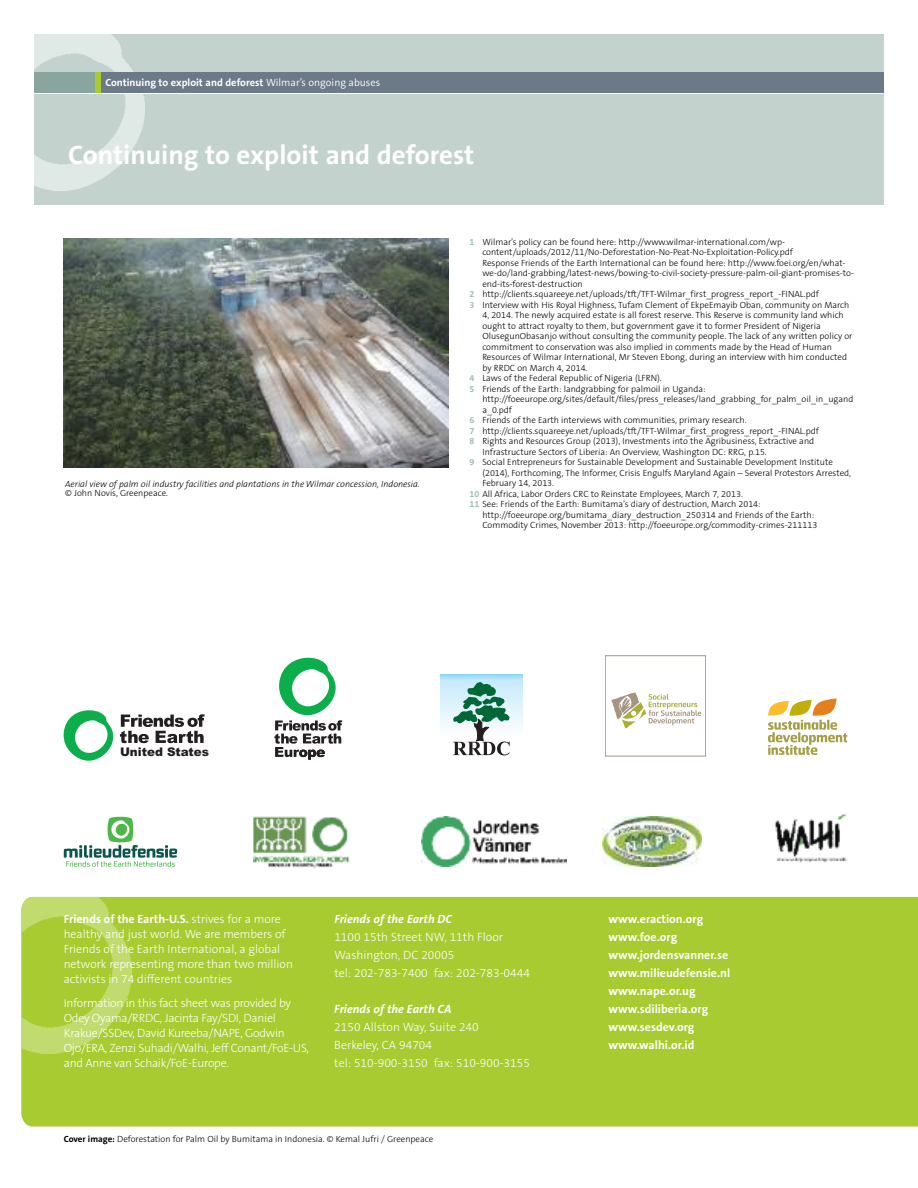
<style>
.page{position:relative;width:918px;height:1188px;background:#fff}
.page>*{position:absolute;margin:0;border:0;box-sizing:border-box;transform-origin:0 0}
.t1{font:700 27px "The Sans B7";color:#fff}
.t2{font:300 12px/15px "The Sans B3";letter-spacing:-.005em;color:#fff}
.t3{font:700 12px/18px "The Sans B7";color:#fff}
.t4{font:italic 700 12px "The Sans B7";color:#fff}
.t5{font:900 11.85px "Arial";color:#231f20}
.t6{font:700 10.5px "The Sans B7";color:#fff}
.t7{font:300 9px "The Sans B3";color:#000}
.t8{font:italic 300 9px "The Sans B3";color:#000}
.s1{font-family:"The Sans B4";font-weight:300}
.s2{font-family:"The Sans B7";font-weight:700;color:#a6bcb6}
.s3{font-family:"The Sans B3";font-weight:300}
.s4{font-family:"The Sans B7";font-weight:700}
</style>
<div class="page">
<div style="left:34px;top:34px;width:850px;height:170px;background:#c4d2ce"></div>
<img style="left:34px;top:34px;width:111px;height:156px">
<div style="left:34px;top:72px;width:850px;height:22px;background:#6c7987"></div>
<div style="left:34px;top:72px;width:66px;height:22px;background:#88a59e"></div>
<div style="left:95px;top:72px;width:6px;height:22px;background:#a7cb30"></div>
<hr style="left:34px;top:93px;width:850px;height:1px;background:#fff">
<svg style="left:64px;top:817px;width:113px;height:50px"></svg>
<svg style="left:64px;top:710px;width:49px;height:51px"></svg>
<svg style="left:120px;top:714px;width:85px;height:29px"></svg>
<img style="left:253px;top:816px;width:96px;height:51px">
<img style="left:775px;top:813px;width:73px;height:50px">
<img style="left:603px;top:817px;width:99px;height:49px">
<svg style="left:440px;top:674px;width:83px;height:54px;background:#ccecfa"></svg>
<svg style="left:453px;top:682px;width:57px;height:73px"></svg>
<div style="left:605px;top:656px;width:101px;height:100px;border:1px solid #a59484"></div>
<svg style="left:611px;top:692px;width:90px;height:37px"></svg>
<img style="left:422px;top:817px;width:145px;height:49px">
<svg style="left:274px;top:658px;width:68px;height:102px"></svg>
<div style="left:21px;top:897px;width:897px;height:230px;background:#a7cb30"></div>
<img style="left:21px;top:897px;width:111px;height:156px">
<svg style="left:768px;top:698px;width:79px;height:57px"></svg>
<img style="left:64px;top:238px;width:384px;height:230px">
<p class="t6" style="left:105px;top:77px;width:276px">Continuing to exploit and deforest <span class="s1">Wilmar’s ongoing abuses</span></p>
<h1 class="t1" style="left:68px;top:140px;width:408px">Continuing to exploit and deforest</h1>
<p class="t8" style="left:65px;top:479px;width:356px">Aerial view of palm oil industry facilities and plantations in the Wilmar concession, Indonesia.</p>
<p class="t7" style="left:65px;top:488px;width:104px">© John Novis, Greenpeace.</p>
<p class="t7" style="left:470px;top:237px;width:317px"><span class="s2">1</span> Wilmar’s policy can be found here: http://www.wilmar-international.com/wp-</p>
<p class="t7" style="left:482px;top:248px;width:312px">content/uploads/2012/11/No-Deforestation-No-Peat-No-Exploitation-Policy.pdf</p>
<p class="t7" style="left:482px;top:258px;width:365px">Response Friends of the Earth International can be found here: http://www.foei.org/en/what-</p>
<p class="t7" style="left:482px;top:269px;width:373px">we-do/land-grabbing/latest-news/bowing-to-civil-society-pressure-palm-oil-giant-promises-to-</p>
<p class="t7" style="left:482px;top:279px;width:102px">end-its-forest-destruction</p>
<p class="t7" style="left:470px;top:290px;width:351px"><span class="s2">2</span> http://clients.squareeye.net/uploads/tft/TFT-Wilmar_first_progress_report_-FINAL.pdf</p>
<p class="t7" style="left:470px;top:300px;width:381px"><span class="s2">3</span> Interview with His Royal Highness, Tufam Clement of EkpeEmayib Oban, community on March</p>
<p class="t7" style="left:482px;top:311px;width:363px">4, 2014. The newly acquired estate is all forest reserve. This Reserve is community land which</p>
<p class="t7" style="left:482px;top:321px;width:340px">ought to attract royalty to them, but government gave it to former President of Nigeria</p>
<p class="t7" style="left:482px;top:332px;width:372px">OlusegunObasanjo without consulting the community people. The lack of any written policy or</p>
<p class="t7" style="left:482px;top:342px;width:351px">commitment to conservation was also implied in comments made by the Head of Human</p>
<p class="t7" style="left:482px;top:353px;width:366px">Resources of Wilmar International, Mr Steven Ebong, during an interview with him conducted</p>
<p class="t7" style="left:482px;top:363px;width:107px">by RRDC on March 4, 2014.</p>
<p class="t7" style="left:470px;top:374px;width:194px"><span class="s2">4</span> Laws of the Federal Republic of Nigeria (LFRN).</p>
<p class="t7" style="left:470px;top:384px;width:237px"><span class="s2">5</span> Friends of the Earth: landgrabbing for palmoil in Uganda:</p>
<p class="t7" style="left:482px;top:395px;width:372px">http://foeeurope.org/sites/default/files/press_releases/land_grabbing_for_palm_oil_in_ugand</p>
<p class="t7" style="left:482px;top:405px;width:31px">a_0.pdf</p>
<p class="t7" style="left:470px;top:416px;width:279px"><span class="s2">6</span> Friends of the Earth interviews with communities, primary research.</p>
<p class="t7" style="left:470px;top:426px;width:351px"><span class="s2">7</span> http://clients.squareeye.net/uploads/tft/TFT-Wilmar_first_progress_report_-FINAL.pdf</p>
<p class="t7" style="left:470px;top:437px;width:346px"><span class="s2">8</span> Rights and Resources Group (2013), Investments into the Agribusiness, Extractive and</p>
<p class="t7" style="left:482px;top:447px;width:286px">Infrastructure Sectors of Liberia: An Overview, Washington DC: RRG, p.15.</p>
<p class="t7" style="left:470px;top:458px;width:365px"><span class="s2">9</span> Social Entrepreneurs for Sustainable Development and Sustainable Development Institute</p>
<p class="t7" style="left:482px;top:468px;width:370px">(2014), Forthcoming, The Informer, Crisis Engulfs Maryland Again – Several Protestors Arrested,</p>
<p class="t7" style="left:482px;top:479px;width:73px">February 14, 2013.</p>
<p class="t7" style="left:470px;top:489px;width:275px"><span class="s2">10</span> All Africa, Labor Orders CRC to Reinstate Employees, March 7, 2013.</p>
<p class="t7" style="left:470px;top:500px;width:293px"><span class="s2">11</span> See: Friends of the Earth: Bumitama’s diary of destruction, March 2014:</p>
<p class="t7" style="left:482px;top:510px;width:333px">http://foeeurope.org/bumitama_diary_destruction_250314 and Friends of the Earth:</p>
<p class="t7" style="left:482px;top:521px;width:336px">Commodity Crimes, November 2013: http://foeeurope.org/commodity-crimes-211113</p>
<h3 class="t5" style="left:120px;top:743px;width:91px">United States</h3>
<h2 class="t3" style="left:64px;top:910px;width:218px">Friends of the Earth-U.S. <span class="s3">strives for a more</span></h2>
<h2 class="t2" style="left:64px;top:927px;width:231px">healthy and just world. We are members of Friends of the Earth International, a global network representing more than two million activists in 74 different countries</h2>
<h2 class="t2" style="left:64px;top:996px;width:247px">Information in this fact sheet was provided by Odey Oyama/RRDC, Jacinta Fay/SDI, Daniel Krakue/SSDev, David Kureeba/NAPE, Godwin Ojo/ERA, Zenzi Suhadi/Walhi, Jeff Conant/FoE-US, and Anne van Schaik/FoE-Europe.</h2>
<h2 class="t4" style="left:334px;top:912px;width:119px">Friends of the Earth DC</h2>
<h2 class="t2" style="left:334px;top:928px;width:197px;line-height:18px">1100 15th Street NW, 11th Floor<br>Washington, DC 20005<br>tel: 202-783-7400 fax: 202-783-0444</h2>
<h2 class="t4" style="left:334px;top:1002px;width:119px">Friends of the Earth CA</h2>
<h2 class="t2" style="left:334px;top:1018px;width:197px;line-height:18px">2150 Allston Way, Suite 240<br>Berkeley, CA 94704<br>tel: 510-900-3150 fax: 510-900-3155</h2>
<p class="t7" style="left:64px;top:1134px;width:371px"><span class="s4">Cover image:</span> Deforestation for Palm Oil by Bumitama in Indonesia. © Kemal Jufri / Greenpeace</p>
<h2 class="t3" style="left:609px;top:910px;width:123px">www.eraction.org www.foe.org www.jordensvanner.se www.milieudefensie.nl www.nape.or.ug www.sdiliberia.org www.sesdev.org www.walhi.or.id</h2>
</div>
